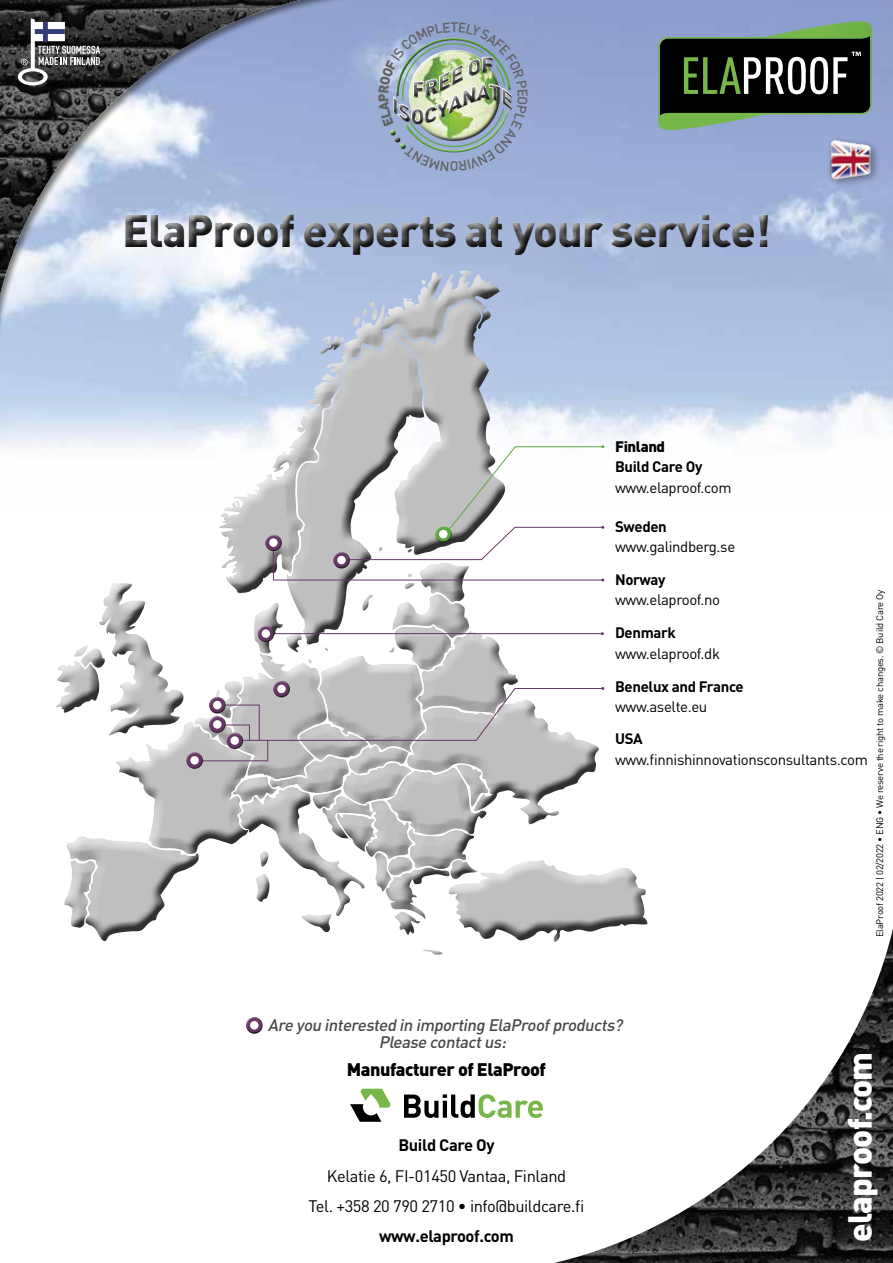
<style>
.page{position:relative;width:893px;height:1263px;background:#fff}
.page>*{position:absolute;margin:0;border:0;box-sizing:border-box;transform-origin:0 0}
.t1{font:900 45px "DINOT";letter-spacing:-.025em;color:#484848}
.t2{font:900 33px "DINOT";letter-spacing:-.025em;color:#fff}
.t3{font:900 18px "DINOT";letter-spacing:-.025em;color:#000}
.t4{font:16.5px/30.2px "DINOT";letter-spacing:-.025em;color:#000;text-align:center}
.t5{font:italic 500 16.5px/16.5px "DINOT";color:#484848;text-align:center}
.t6{font:700 16.5px "DINOT";letter-spacing:-.025em;color:#000}
.t7{font:15px "DINOT";letter-spacing:-.025em;color:#000}
.t8{font:700 15px "DINOT";letter-spacing:-.025em;color:#000}
.t9{font:900 15px "DINOT";letter-spacing:-.025em;color:#000}
.t10{font:9.45px "DINOT";letter-spacing:-.025em;color:#000}
</style>
<div class="page">
<svg style="left:0;top:0;width:395px;height:382px;background:#a1b3d9"></svg>
<img style="left:0;top:0;width:300px;height:295px">
<svg style="left:18px;top:18px;width:82px;height:67px"></svg>
<div style="left:117px;top:206px;width:658px;height:54px;background:#fff;opacity:.75"></div>
<div style="left:119px;top:209px;width:657px;height:51px;background:#000;opacity:.75"></div>
<svg style="left:404px;top:1094px;width:49px;height:24px"></svg>
<svg style="left:350px;top:1089px;width:41px;height:33px"></svg>
<svg style="left:453px;top:1094px;width:90px;height:24px"></svg>
<img style="left:554px;top:929px;width:339px;height:334px">
<svg style="left:658px;top:21px;width:214px;height:109px;background:#425048"></svg>
<div style="left:826px;top:136px;width:55px;height:53px;background:#000;opacity:.4"></div>
<img style="left:828px;top:141px;width:44px;height:41px">
<div style="left:53px;top:268px;width:595px;height:687px;background:#000;opacity:.75"></div>
<hr style="left:272px;top:633px;width:330px;height:1px;background:#673865">
<div style="left:257px;top:623px;width:19px;height:15px;background:#fff;opacity:.75"></div>
<div style="left:257px;top:627px;width:19px;height:16px;background:#000;opacity:.75"></div>
<div style="left:261px;top:629px;width:9px;height:9px;background:#fff;border-radius:50%"></div>
<div style="left:272px;top:678px;width:19px;height:16px;background:#fff;opacity:.75"></div>
<div style="left:272px;top:683px;width:20px;height:15px;background:#000;opacity:.75"></div>
<svg style="left:277px;top:685px;width:9px;height:8px"></svg>
<div style="left:185px;top:749px;width:19px;height:16px;background:#fff;opacity:.75"></div>
<div style="left:185px;top:754px;width:20px;height:16px;background:#000;opacity:.75"></div>
<div style="left:190px;top:756px;width:9px;height:9px;background:#fff;border-radius:50%"></div>
<svg style="left:273px;top:445px;width:331px;height:136px"></svg>
<div style="left:264px;top:532px;width:19px;height:15px;background:#fff;opacity:.75"></div>
<div style="left:264px;top:536px;width:20px;height:16px;background:#000;opacity:.75"></div>
<div style="left:269px;top:538px;width:9px;height:9px;background:#fff;border-radius:50%"></div>
<div style="left:434px;top:523px;width:19px;height:16px;background:#fff;opacity:.75"></div>
<div style="left:434px;top:528px;width:20px;height:16px;background:#000;opacity:.75"></div>
<div style="left:439px;top:530px;width:9px;height:8px;background:#fff;border-radius:50%"></div>
<div style="left:245px;top:1014px;width:19px;height:16px;background:#fff;opacity:.75"></div>
<div style="left:245px;top:1019px;width:20px;height:16px;background:#000;opacity:.75"></div>
<div style="left:250px;top:1021px;width:9px;height:8px;background:#fff;border-radius:50%"></div>
<svg style="left:197px;top:687px;width:407px;height:74px"></svg>
<div style="left:226px;top:730px;width:18px;height:15px;background:#fff;opacity:.75"></div>
<div style="left:226px;top:734px;width:19px;height:16px;background:#000;opacity:.75"></div>
<div style="left:230px;top:736px;width:9px;height:9px;background:#fff;border-radius:50%"></div>
<img style="left:371px;top:22px;width:157px;height:149px">
<h1 class="t1" style="left:122px;top:200px;width:650px">ElaProof experts at your service!</h1>
<p class="t9" style="left:615px;top:436px;width:52px">Finland</p>
<p class="t8" style="left:615px;top:456px;width:89px">Build Care Oy</p>
<p class="t7" style="left:615px;top:477px;width:118px">www.elaproof.com</p>
<p class="t8" style="left:615px;top:516px;width:53px">Sweden</p>
<p class="t7" style="left:615px;top:536px;width:122px">www.galindberg.se</p>
<p class="t8" style="left:615px;top:569px;width:52px">Norway</p>
<p class="t7" style="left:615px;top:590px;width:107px">www.elaproof.no</p>
<p class="t8" style="left:615px;top:623px;width:62px">Denmark</p>
<p class="t7" style="left:615px;top:643px;width:106px">www.elaproof.dk</p>
<p class="t8" style="left:615px;top:676px;width:130px">Benelux and France</p>
<p class="t7" style="left:615px;top:697px;width:94px">www.aselte.eu</p>
<p class="t8" style="left:615px;top:729px;width:29px">USA</p>
<p class="t7" style="left:615px;top:749px;width:254px">www.finnishinnovationsconsultants.com</p>
<p class="t10" style="left:873px;top:937px;width:349px;rotate:-90deg">ElaProof 2022 | 02/2022 • ENG • We reserve the right to make changes. © Build Care Oy</p>
<p class="t5" style="left:268px;top:1016px;width:360px">Are you interested in importing ElaProofproducts?<br>Please contactus:</p>
<p class="t3" style="left:347px;top:1057px;width:201px">Manufacturer of ElaProof</p>
<p class="t6" style="left:398px;top:1134px;width:98px">Build Care Oy</p>
<p class="t4" style="left:309px;top:1160px;width:277px">Kelatie 6, FI-01450 Vantaa, Finland<br>Tel. +358 20 790 2710 • info@buildcare.fi</p>
<p class="t6" style="left:379px;top:1224px;width:136px">www.elaproof.com</p>
<h2 class="t2" style="left:837px;top:1242px;width:192px;rotate:-90deg">elaproof.com</h2>
</div>
